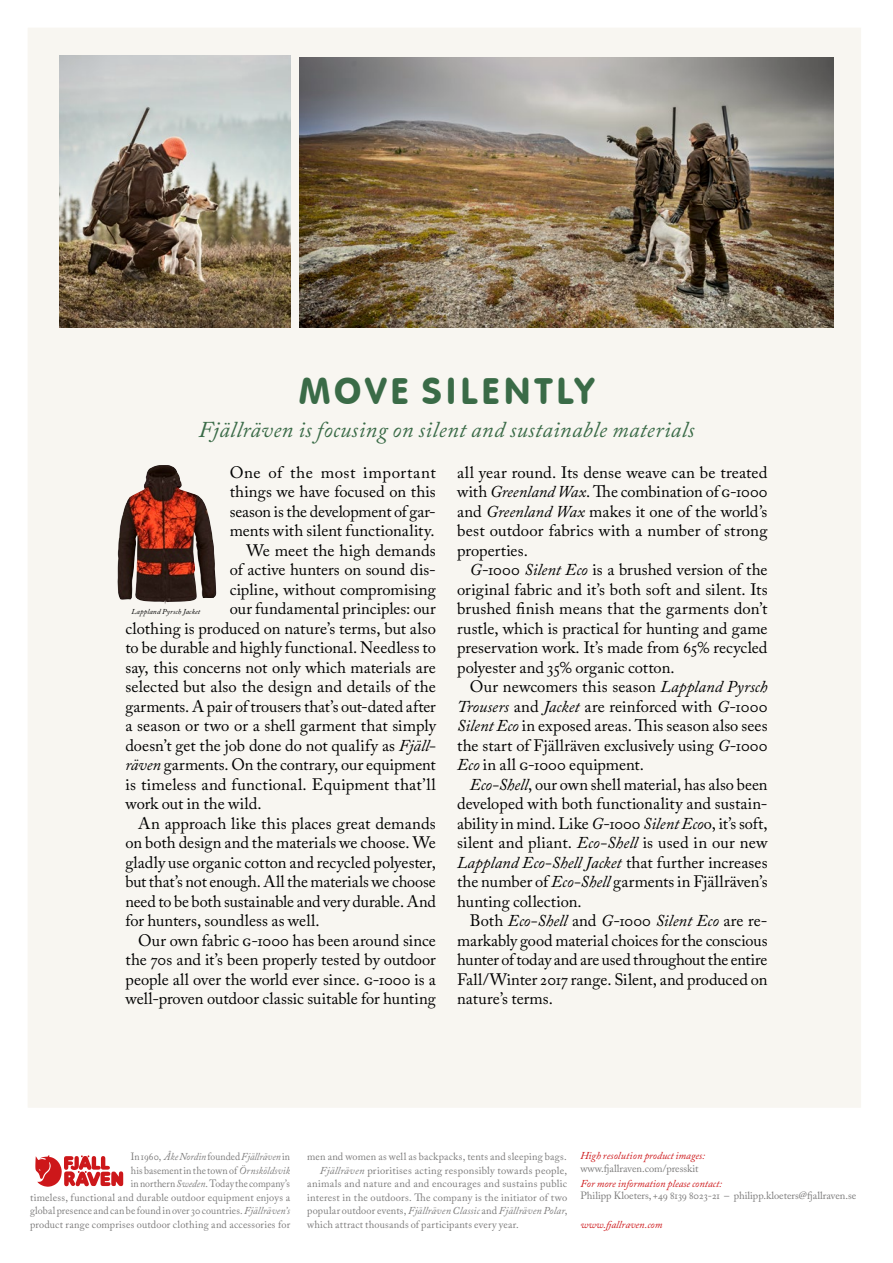
<style>
.page{position:relative;width:893px;height:1263px;background:#fff}
.page>*{position:absolute;margin:0;border:0;box-sizing:border-box;transform-origin:0 0}
.t1{font:36px "VAG Rounded BT";letter-spacing:.115em;color:#3a6b47}
.t2{font:italic 22.5px "Adobe Caslon Pro";letter-spacing:.02em;color:#3a6b47}
.t3{font:16.5px/19.5px "Adobe Caslon Pro";letter-spacing:.005em;color:#000;text-align:justify}
.t4{font:10.5px "Adobe Caslon Pro";letter-spacing:.015em;color:#7c7b7b}
.t5{font:10.5px/13.5px "Adobe Caslon Pro";letter-spacing:.015em;color:#7c7b7b;text-align:right;scale:.93 1}
.t6{font:italic 10.5px "Adobe Caslon Pro";color:#cd171a}
.t7{font:italic 10.5px "Adobe Caslon Pro";letter-spacing:.015em;color:#7c7b7b}
.t8{font:italic 7.5px "Adobe Caslon Pro";letter-spacing:.02em;color:#000}
.s1{font-style:italic}
.s2{font-style:normal}
</style>
<div class="page">
<div style="left:28px;top:28px;width:833px;height:1080px;background:#f8f6f1"></div>
<svg style="left:35px;top:1155px;width:88px;height:32px"></svg>
<img style="left:299px;top:57px;width:534px;height:270px">
<img style="left:60px;top:55px;width:230px;height:272px">
<img style="left:117px;top:465px;width:99px;height:139px">
<h1 class="t1" style="left:299px;top:368px;width:296px">MOVE SILENTLY</h1>
<h2 class="t2" style="left:199px;top:416px;width:497px">Fjällräven is focusing on silent and sustainable materials</h2>
<p class="t3" style="left:230px;top:462px;width:208px">One of the most important</p>
<p class="t3" style="left:230px;top:482px;width:208px">things we have focused on this</p>
<p class="t3" style="left:230px;top:501px;width:208px">season is the development of gar-</p>
<p class="t3" style="left:230px;top:521px;width:206px">ments with silent functionality.</p>
<p class="t3" style="left:246px;top:540px;width:191px">We meet the high demands</p>
<p class="t3" style="left:230px;top:560px;width:208px">of active hunters on sound dis-</p>
<p class="t3" style="left:230px;top:579px;width:208px">cipline, without compromising</p>
<p class="t3" style="left:230px;top:599px;width:208px">our fundamental principles: our</p>
<p class="t3" style="left:125px;top:618px;width:312px">clothing is produced on nature’s terms, but also</p>
<p class="t3" style="left:125px;top:638px;width:312px">to be durable and highly functional. Needless to</p>
<p class="t3" style="left:125px;top:657px;width:312px">say, this concerns not only which materials are</p>
<p class="t3" style="left:125px;top:677px;width:312px">selected but also the design and details of the</p>
<p class="t3" style="left:125px;top:696px;width:312px">garments. A pair of trousers that’s out-dated after</p>
<p class="t3" style="left:125px;top:716px;width:312px">a season or two or a shell garment that simply</p>
<p class="t3" style="left:125px;top:735px;width:312px">doesn’t get the job done do not qualify as <span class="s1">Fjäll-</span></p>
<p class="t3" style="left:125px;top:755px;width:312px"><span class="s1">räven</span> garments. On the contrary, our equipment</p>
<p class="t3" style="left:125px;top:774px;width:312px">is timeless and functional. Equipment that’ll</p>
<p class="t3" style="left:125px;top:794px;width:138px">work out in the wild.</p>
<p class="t3" style="left:138px;top:813px;width:299px">An approach like this places great demands</p>
<p class="t3" style="left:125px;top:833px;width:312px">on both design and the materials we choose. We</p>
<p class="t3" style="left:125px;top:852px;width:312px">gladly use organic cotton and recycled polyester,</p>
<p class="t3" style="left:125px;top:872px;width:312px">but that’s not enough. All the materials we choose</p>
<p class="t3" style="left:125px;top:891px;width:312px">need to be both sustainable and very durable. And</p>
<p class="t3" style="left:125px;top:911px;width:196px">for hunters, soundless as well.</p>
<p class="t3" style="left:138px;top:930px;width:299px">Our own fabric G-1000 has been around since</p>
<p class="t3" style="left:125px;top:950px;width:312px">the 70s and it’s been properly tested by outdoor</p>
<p class="t3" style="left:125px;top:969px;width:312px">people all over the world ever since. G-1000 is a</p>
<p class="t3" style="left:125px;top:989px;width:312px">well-proven outdoor classic suitable for hunting</p>
<p class="t8" style="left:132px;top:607px;width:70px">Lappland Pyrsch Jacket</p>
<p class="t3" style="left:457px;top:462px;width:312px">all year round. Its dense weave can be treated with <span class="s1">Greenland Wax</span>. The combination of G-1000 and <span class="s1">Greenland Wax</span> makes it one of the world’s best outdoor fabrics with a number of strong properties.</p>
<p class="t3" style="left:457px;top:560px;width:312px;text-indent:13px"><span class="s1">G</span>-1000 <span class="s1">Silent Eco</span> is a brushed version of the original fabric and it’s both soft and silent. Its brushed finish means that the garments don’t rustle, which is practical for hunting and game preservation work. It’s made from 65% recycled polyester and 35% organic cotton.</p>
<p class="t3" style="left:457px;top:677px;width:312px;text-indent:13px">Our newcomers this season <span class="s1">Lappland Pyrsch Trousers</span> and <span class="s1">Jacket</span> are reinforced with <span class="s1">G</span>-1000<br><span class="s1">Silent Eco</span> in exposed areas. This season also sees the start of Fjällräven exclusively using <span class="s1">G</span>-1000<br><span class="s1">Eco</span> in all G-1000 equipment.</p>
<p class="t3" style="left:457px;top:774px;width:312px;text-indent:13px"><span class="s1">Eco-Shell</span>, our own shell material, has also been developed with both functionality and sustain&shy;ability in mind. Like <span class="s1">G</span>-1000 <span class="s1">Silent Eco</span>o, it’s soft, silent and pliant. <span class="s1">Eco-Shell</span> is used in our new <span class="s1">Lappland Eco-Shell Jacket</span> that further increases the number of <span class="s1">Eco-Shell</span> garments in Fjällräven’s hunting collection.</p>
<p class="t3" style="left:457px;top:911px;width:312px;text-indent:13px">Both <span class="s1">Eco-Shell</span> and <span class="s1">G</span>-1000 <span class="s1">Silent Eco</span> are re&shy;markably good material choices for the conscious hunter of today and are used throughout the entire Fall/Winter 2017 range. Silent, and produced on nature’s terms.</p>
<p class="t5" style="left:30px;top:1150px;width:281px">In 1960, <span class="s1">Åke Nordin</span> founded <span class="s1">Fjällräven</span> in<br>his basement in the town of <span class="s1">Örnsköldsvik<br></span>in northern <span class="s1">Sweden</span>. Today the company’s<br>timeless, functional and durable outdoor equipment enjoys a global presence and can be found in over 30 countries. <span class="s1">Fjällräven’s </span>product range comprises outdoor clothing and accessories for</p>
<p class="t4" style="left:307px;top:1150px;width:261px">men and women as well as backpacks, tents and sleeping bags.</p>
<p class="t4" style="left:320px;top:1164px;width:249px"><span class="s1">Fjällräven</span> prioritises acting responsibly towards people,</p>
<p class="t4" style="left:307px;top:1177px;width:262px">animals and nature and and encourages and sustains public</p>
<p class="t4" style="left:307px;top:1191px;width:262px">interest in the outdoors. The company is the initiator of two</p>
<p class="t7" style="left:307px;top:1204px;width:262px"><span class="s2">popular outdoor events,</span> Fjällräven Classic <span class="s2">and</span> Fjällräven Polar<span class="s2">,</span></p>
<p class="t4" style="left:307px;top:1218px;width:213px">which attract thousands of participants every year.</p>
<p class="t6" style="left:580px;top:1149px;width:126px">High resolution product images:</p>
<p class="t4" style="left:580px;top:1162px;width:120px">www.fjallraven.com/presskit</p>
<p class="t6" style="left:580px;top:1177px;width:143px">For more information please contact:</p>
<p class="t4" style="left:580px;top:1189px;width:277px">Philipp Kloeters, +49 8139 8023-21 – philipp.kloeters@fjallraven.se</p>
<p class="t6" style="left:580px;top:1218px;width:84px">www.fjallraven.com</p>
</div>
